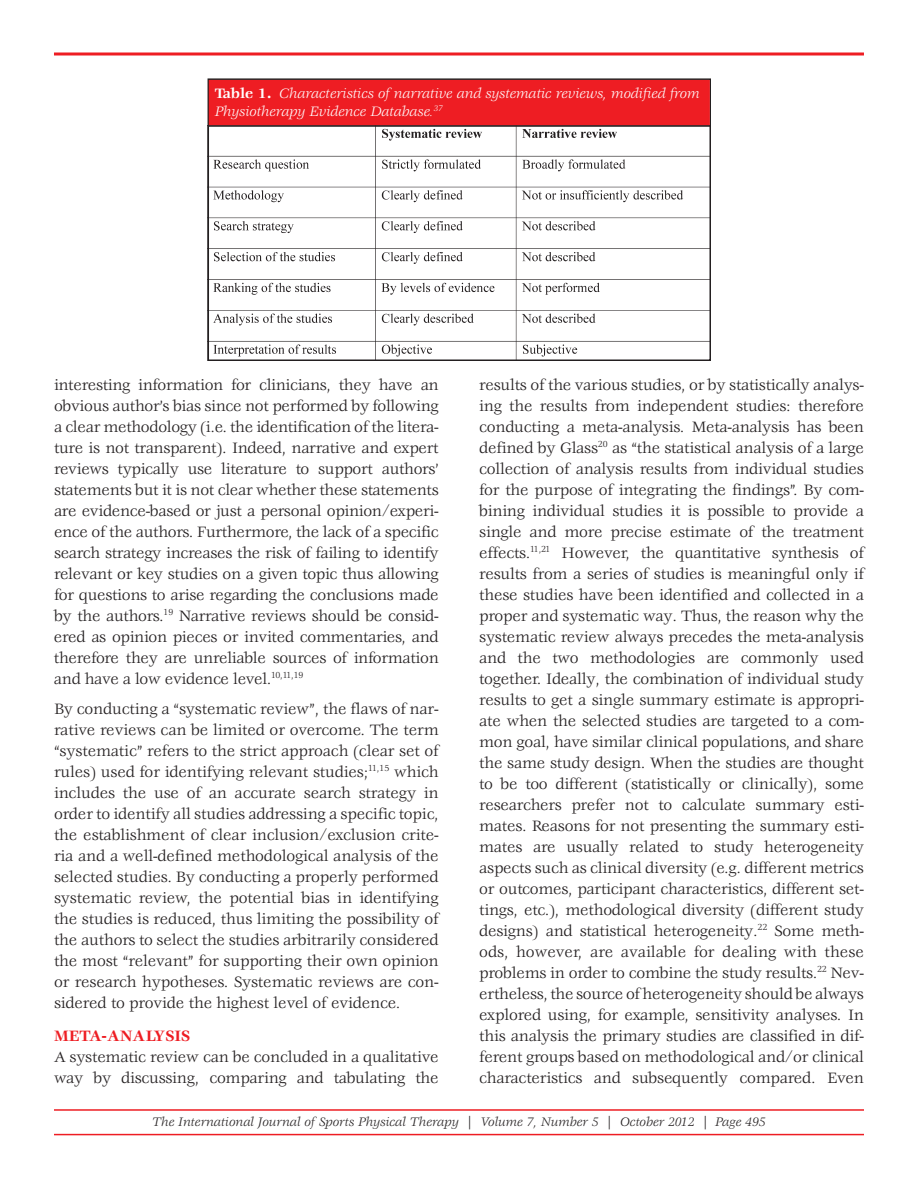
<style>
.page{position:relative;width:918px;height:1188px;background:#fff}
.page>*{position:absolute;margin:0;border:0;box-sizing:border-box;transform-origin:0 0}
.t1{font:16.5px/21px "Veljovic Std";letter-spacing:-.015em;color:#231f20;text-align:justify}
.t2{font:700 16.5px "Veljovic Std";color:#ee1d23}
.t3{font:italic 15px/18px "Veljovic Std";color:#fff}
.t4{font:italic 13.5px "Veljovic Std";color:#231f20}
.s1{font-weight:700;font-style:normal}
</style>
<div class="page">
<hr style="left:54px;top:1109px;width:810px;height:2px;background:#ee1d23">
<hr style="left:54px;top:1134px;width:810px;height:1px;background:#ee1d23">
<svg style="left:54px;top:52px;width:810px;height:4px;background:#f25559"></svg>
<img style="left:211px;top:127px;width:497px;height:231px">
<div style="left:208px;top:78px;width:503px;height:283px;border:2px solid #231f20"></div>
<div style="left:209px;top:80px;width:501px;height:46px;background:#ee1d23"></div>
<hr style="left:208px;top:125px;width:502px;height:2px;background:#231f20">
<p class="t3" style="left:215px;top:85px;width:486px"><span class="s1">Table 1.</span> Characteristics of narrative and systematic reviews, modified from<br>Physiotherapy Evidence Database.<sup>37</sup></p>
<p class="t1" style="left:54px;top:375px;width:386px">interesting information for clinicians, they have an obvious author’s bias since not performed by following a clear methodology (i.e. the identification of the litera&shy;ture is not transparent). Indeed, narrative and expert reviews typically use literature to support authors’ statements but it is not clear whether these statements are evidence-based or just a personal opinion/experi&shy;ence of the authors. Furthermore, the lack of a specific search strategy increases the risk of failing to identify relevant or key studies on a given topic thus allowing for questions to arise regarding the conclusions made by the authors.<sup>19</sup> Narrative reviews should be consid&shy;ered as opinion pieces or invited commentaries, and therefore they are unreliable sources of information and have a low evidence level.<sup>10,11,19</sup></p>
<p class="t1" style="left:54px;top:699px;width:386px">By conducting a “systematic review”, the flaws of nar&shy;rative reviews can be limited or overcome. The term “systematic” refers to the strict approach (clear set of rules) used for identifying relevant studies;<sup>11,15</sup> which includes the use of an accurate search strategy in order to identify all studies addressing a specific topic, the establishment of clear inclusion/exclusion crite&shy;ria and a well-defined methodological analysis of the selected studies. By conducting a properly performed systematic review, the potential bias in identifying the studies is reduced, thus limiting the possibility of the authors to select the studies arbitrarily considered the most “relevant” for supporting their own opinion or research hypotheses. Systematic reviews are con&shy;sidered to provide the highest level of evidence.</p>
<p class="t2" style="left:54px;top:1029px;width:137px">META-ANALYSIS</p>
<p class="t1" style="left:54px;top:1047px;width:386px">A systematic review can be concluded in a qualitative way by discussing, comparing and tabulating the</p>
<p class="t1" style="left:479px;top:375px;width:386px">results of the various studies, or by statistically analys&shy;ing the results from independent studies: therefore conducting a meta-analysis. Meta-analysis has been defined by Glass<sup>20</sup> as “the statistical analysis of a large collection of analysis results from individual studies for the purpose of integrating the findings”. By com&shy;bining individual studies it is possible to provide a single and more precise estimate of the treatment effects.<sup>11,21</sup> However, the quantitative synthesis of results from a series of studies is meaningful only if these studies have been identified and collected in a proper and systematic way. Thus, the reason why the systematic review always precedes the meta-analysis and the two methodologies are commonly used together. Ideally, the combination of individual study results to get a single summary estimate is appropri&shy;ate when the selected studies are targeted to a com&shy;mon goal, have similar clinical populations, and share the same study design. When the studies are thought to be too different (statistically or clinically), some researchers prefer not to calculate summary esti&shy;mates. Reasons for not presenting the summary esti&shy;mates are usually related to study heterogeneity aspects such as clinical diversity (e.g. different metrics or outcomes, participant characteristics, different set&shy;tings, etc.), methodological diversity (different study designs) and statistical heterogeneity.<sup>22</sup> Some meth&shy;ods, however, are available for dealing with these problems in order to combine the study results.<sup>22</sup> Nev&shy;ertheless, the source of heterogeneity should be always explored using, for example, sensitivity analyses. In this analysis the primary studies are classified in dif&shy;ferent groups based on methodological and/or clinical characteristics and subsequently compared. Even</p>
<p class="t4" style="left:152px;top:1117px;width:615px">The International Journal of Sports Physical Therapy | Volume 7, Number 5 | October 2012 | Page 495</p>
</div>
